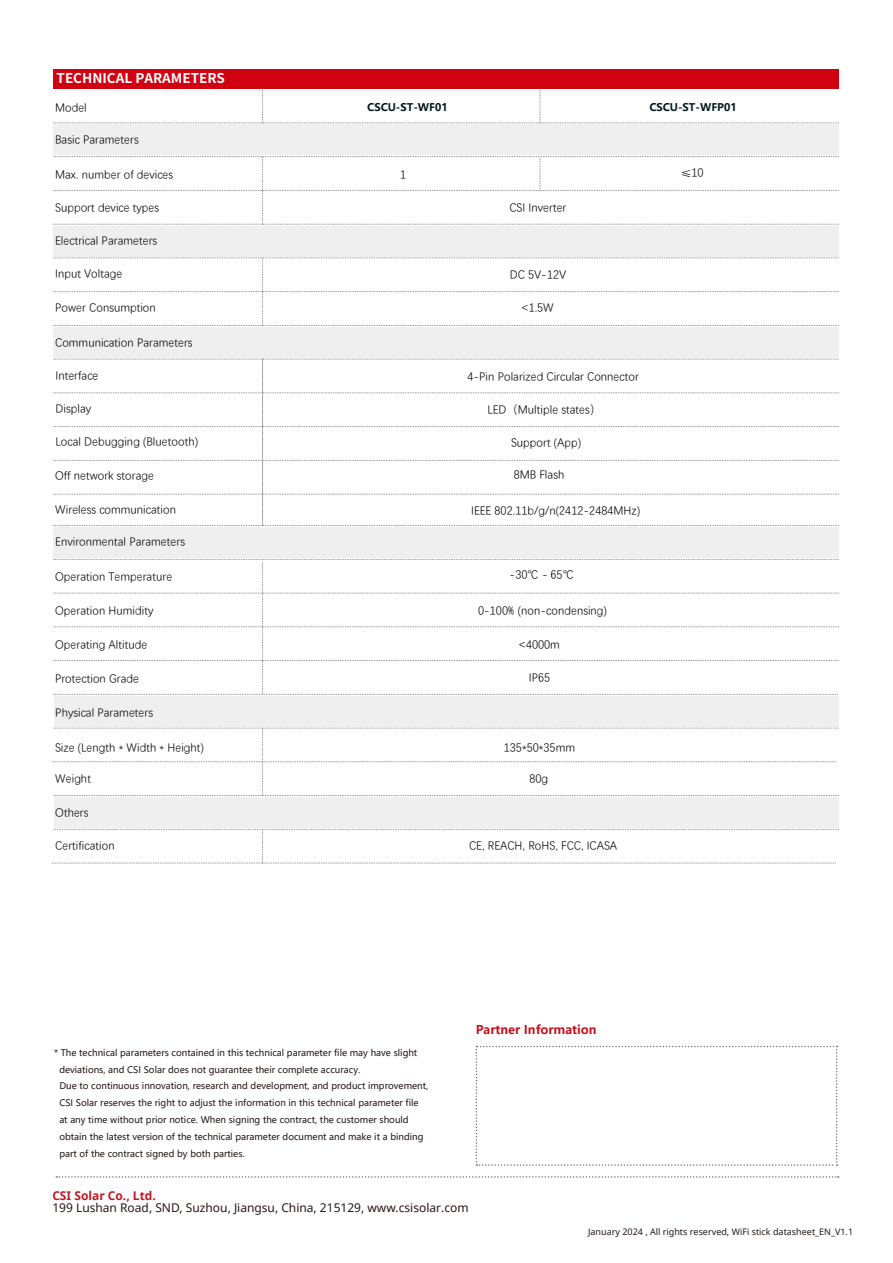
<style>
.page{position:relative;width:893px;height:1263px;background:#fff}
.page>*{position:absolute;margin:0;border:0;box-sizing:border-box;transform-origin:0 0}
.t1{font:700 13.5px "Source Han Sans CN";color:#fff}
.t2{font:12px "Noto Sans";color:#231815}
.t3{font:700 12px "Microsoft Ya Hei";color:#c3111a}
.t4{font:700 12px "Noto Sans";color:#bd1a21}
.t5{font:11.55px "Deng Xian";color:#000}
.t6{font:700 10.5px "Microsoft Ya Hei";color:#02181e}
.t7{font:9px/16.8px "Microsoft Ya Hei";color:#231815}
.t8{font:9px "Noto Sans";color:#231815}
</style>
<div class="page">
<div style="left:53px;top:125px;width:786px;height:30px;background:#efefef"></div>
<div style="left:54px;top:226px;width:785px;height:30px;background:#efefef"></div>
<div style="left:54px;top:327px;width:785px;height:30px;background:#efefef"></div>
<div style="left:54px;top:527px;width:785px;height:30px;background:#efefef"></div>
<div style="left:54px;top:696px;width:785px;height:30px;background:#efefef"></div>
<div style="left:54px;top:797px;width:785px;height:30px;background:#efefef"></div>
<div style="left:53px;top:69px;width:786px;height:20px;background:#d10312"></div>
<svg style="left:54px;top:156px;width:785px;height:69px"></svg>
<svg style="left:54px;top:90px;width:785px;height:34px"></svg>
<svg style="left:54px;top:257px;width:785px;height:69px"></svg>
<svg style="left:52px;top:728px;width:787px;height:68px"></svg>
<svg style="left:52px;top:829px;width:787px;height:35px"></svg>
<svg style="left:54px;top:559px;width:785px;height:136px"></svg>
<svg style="left:54px;top:358px;width:785px;height:168px"></svg>
<svg style="left:56px;top:1176px;width:783px;height:2px"></svg>
<svg style="left:476px;top:1046px;width:362px;height:120px"></svg>
<p class="t1" style="left:57px;top:71px;width:170px">TECHNICAL PARAMETERS</p>
<p class="t5" style="left:55px;top:100px;width:33px">Model</p>
<p class="t5" style="left:55px;top:132px;width:85px">Basic Parameters</p>
<p class="t5" style="left:55px;top:167px;width:120px">Max. number of devices</p>
<p class="t5" style="left:55px;top:200px;width:106px">Support device types</p>
<p class="t5" style="left:55px;top:233px;width:104px">Electrical Parameters</p>
<p class="t5" style="left:55px;top:266px;width:69px">Input Voltage</p>
<p class="t5" style="left:55px;top:300px;width:102px">Power Consumption</p>
<p class="t5" style="left:55px;top:335px;width:139px">Communication Parameters</p>
<p class="t5" style="left:56px;top:368px;width:45px">Interface</p>
<p class="t5" style="left:56px;top:401px;width:37px">Display</p>
<p class="t5" style="left:56px;top:434px;width:144px">Local Debugging (Bluetooth)</p>
<p class="t5" style="left:55px;top:468px;width:101px">Off network storage</p>
<p class="t5" style="left:55px;top:502px;width:122px">Wireless communication</p>
<p class="t5" style="left:55px;top:534px;width:131px">Environmental Parameters</p>
<p class="t5" style="left:55px;top:569px;width:119px">Operation Temperature</p>
<p class="t5" style="left:55px;top:603px;width:100px">Operation Humidity</p>
<p class="t5" style="left:55px;top:637px;width:94px">Operating Altitude</p>
<p class="t5" style="left:55px;top:671px;width:86px">Protection Grade</p>
<p class="t5" style="left:55px;top:705px;width:99px">Physical Parameters</p>
<p class="t5" style="left:55px;top:740px;width:150px">Size (Length * Width * Height)</p>
<p class="t5" style="left:55px;top:771px;width:37px">Weight</p>
<p class="t5" style="left:55px;top:805px;width:35px">Others</p>
<p class="t5" style="left:55px;top:838px;width:61px">Certification</p>
<p class="t6" style="left:367px;top:100px;width:82px">CSCU-ST-WF01</p>
<p class="t6" style="left:649px;top:100px;width:89px">CSCU-ST-WFP01</p>
<p class="t5" style="left:400px;top:167px;width:8px">1</p>
<p class="t5" style="left:680px;top:165px;width:25px">≤10</p>
<p class="t5" style="left:509px;top:200px;width:59px">CSI Inverter</p>
<p class="t5" style="left:510px;top:267px;width:58px">DC 5V-12V</p>
<p class="t5" style="left:521px;top:300px;width:34px">&lt;1.5W</p>
<p class="t5" style="left:467px;top:369px;width:173px">4-Pin Polarized Circular Connector</p>
<p class="t5" style="left:487px;top:402px;width:116px">LED（Multiple states）</p>
<p class="t5" style="left:511px;top:435px;width:72px">Support (App)</p>
<p class="t5" style="left:514px;top:467px;width:52px">8MB Flash</p>
<p class="t5" style="left:471px;top:503px;width:171px">IEEE 802.11b/g/n(2412-2484MHz)</p>
<p class="t5" style="left:510px;top:567px;width:66px">-30℃ - 65℃</p>
<p class="t5" style="left:478px;top:603px;width:130px">0-100% (non-condensing)</p>
<p class="t5" style="left:518px;top:637px;width:43px">&lt;4000m</p>
<p class="t5" style="left:529px;top:670px;width:23px">IP65</p>
<p class="t5" style="left:504px;top:740px;width:73px">135*50*35mm</p>
<p class="t5" style="left:529px;top:771px;width:20px">80g</p>
<p class="t5" style="left:469px;top:838px;width:150px">CE, REACH, RoHS, FCC, ICASA</p>
<p class="t3" style="left:476px;top:1021px;width:122px">Partner Information</p>
<p class="t7" style="left:59px;top:1044px;width:370px;text-indent:-5px">* The technical parameters contained in this technical parameter file may have slight deviations, and CSI Solar does not guarantee their complete accuracy.<br>Due to continuous innovation, research and development, and product improvement, CSI Solar reserves the right to adjust the information in this technical parameter file at any time without prior notice. When signing the contract, the customer should obtain the latest version of the technical parameter document and make it a binding part of the contract signed by both parties.</p>
<p class="t4" style="left:52px;top:1187px;width:105px">CSI Solar Co., Ltd.</p>
<p class="t2" style="left:52px;top:1199px;width:418px">199 Lushan Road, SND, Suzhou, Jiangsu, China, 215129, www.csisolar.com</p>
<p class="t8" style="left:588px;top:1225px;width:267px">January 2024 , All rights reserved, WiFi stick datasheet_EN_V1.1</p>
</div>
